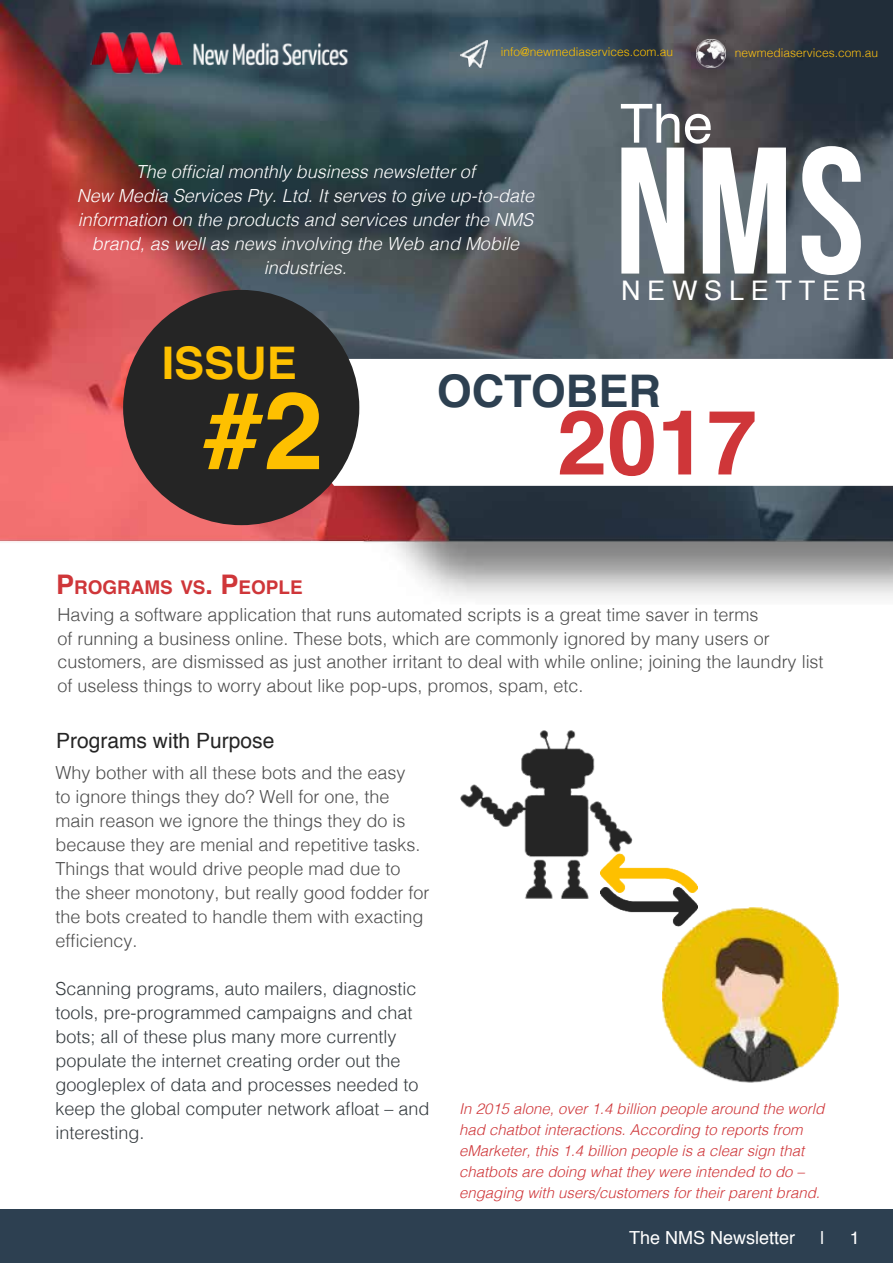
<style>
.page{position:relative;width:893px;height:1263px;background:#fff}
.page>*{position:absolute;margin:0;border:0;box-sizing:border-box;transform-origin:0 0}
.t1{font:180px "Bebas Neue";color:#fff}
.t2{font:700 108px "Helvetica";color:#fec000}
.t3{font:700 90px "Helvetica";color:#cf3639}
.t4{font:54px "Helvetica";color:#fff}
.t5{font:700 45px "Helvetica";color:#2d4051}
.t6{font:700 45px "Helvetica";color:#fec000}
.t7{font:27px "Helvetica";letter-spacing:.25em;color:#fff}
.t8{font:21px "Helvetica";color:#252525}
.t9{font:700 18.9px "Helvetica";color:#cf3639}
.t10{font:300 18px/24px "Helvetica";color:#4d4d4d}
.t11{font:300 18px/24px "Helvetica";color:#353b3f}
.t12{font:italic 300 18px/24px "Helvetica";color:#fff;text-align:center}
.t13{font:18px "Helvetica";color:#fff}
.t14{font:italic 300 15px/21px "Helvetica";color:#cf3639}
.t15{font:300 12px "Helvetica";color:#fec000}
.t16{font:300 12px "Helvetica";color:#fbbf13}
.s1{font-size:27px}
</style>
<div class="page">
<img style="left:0;top:0;width:893px;height:598px">
<img style="left:82px;top:32px;width:273px;height:43px">
<img style="left:460px;top:40px;width:27px;height:27px">
<img style="left:696px;top:40px;width:29px;height:28px">
<div style="left:0;top:1210px;width:893px;height:53px;background:#2d4051"></div>
<svg style="left:329px;top:359px;width:564px;height:127px"></svg>
<div style="left:123px;top:290px;width:236px;height:235px;background:#252525;border-radius:50%"></div>
<img style="left:662px;top:907px;width:176px;height:176px">
<img style="left:461px;top:731px;width:171px;height:168px">
<img style="left:600px;top:853px;width:98px;height:74px">
<p class="t15" style="left:501px;top:42px;width:174px">info@newmediaservices.com.au</p>
<p class="t16" style="left:735px;top:42px;width:145px">newmediaservices.com.au</p>
<p class="t12" style="left:77px;top:158px;width:459px">The official monthly business newsletter of<br>New Media Services Pty. Ltd. It serves to give up-to-date information on the products and services under the NMS brand, as well as news involving the Web and Mobile industries.</p>
<h3 class="t4" style="left:620px;top:82px;width:95px">The</h3>
<h1 class="t1" style="left:614px;top:113px;width:252px">NMS</h1>
<h3 class="t7" style="left:621px;top:270px;width:247px">NEWSLETTER</h3>
<h3 class="t6" style="left:162px;top:327px;width:137px">ISSUE</h3>
<h2 class="t2" style="left:203px;top:344px;width:122px">#2</h2>
<p class="t9" style="left:56px;top:572px;width:248px"><span class="s1">P</span>ROGRAMS VS<span class="s1">. P</span>EOPLE</p>
<h3 class="t5" style="left:437px;top:355px;width:226px">OCTOBER</h3>
<h3 class="t3" style="left:557px;top:370px;width:202px">2017</h3>
<p class="t10" style="left:57px;top:601px;width:768px">Having a software application that runs automated scripts is a great time saver in terms<br>of running a business online. These bots, which are commonly ignored by many users or customers, are dismissed as just another irritant to deal with while online; joining the laundry list of useless things to worry about like pop-ups, promos, spam, etc.</p>
<p class="t8" style="left:56px;top:724px;width:220px">Programs with Purpose</p>
<p class="t10" style="left:55px;top:759px;width:376px">Why bother with all these bots and the easy<br>to ignore things they do? Well for one, the main reason we ignore the things they do is because they are menial and repetitive tasks.<br>Things that would drive people mad due to the sheer monotony, but really good fodder for the bots created to handle them with exacting efficiency.</p>
<p class="t11" style="left:55px;top:975px;width:376px">Scanning programs, auto mailers, diagnostic tools, pre-programmed campaigns and chat bots; all of these plus many more currently populate the internet creating order out the googleplex of data and processes needed to keep the global computer network afloat – and interesting.</p>
<p class="t14" style="left:459px;top:1097px;width:367px">In 2015 alone, over 1.4 billion people around the world had chatbot interactions. According to reports from eMarketer, this 1.4 billion people is a clear sign that chatbots are doing what they were intended to do – engaging with users/customers for their parent brand.</p>
<p class="t13" style="left:629px;top:1223px;width:168px">The NMS Newsletter</p>
<p class="t13" style="left:820px;top:1223px;width:6px">|</p>
<p class="t13" style="left:850px;top:1223px;width:12px">1</p>
</div>
